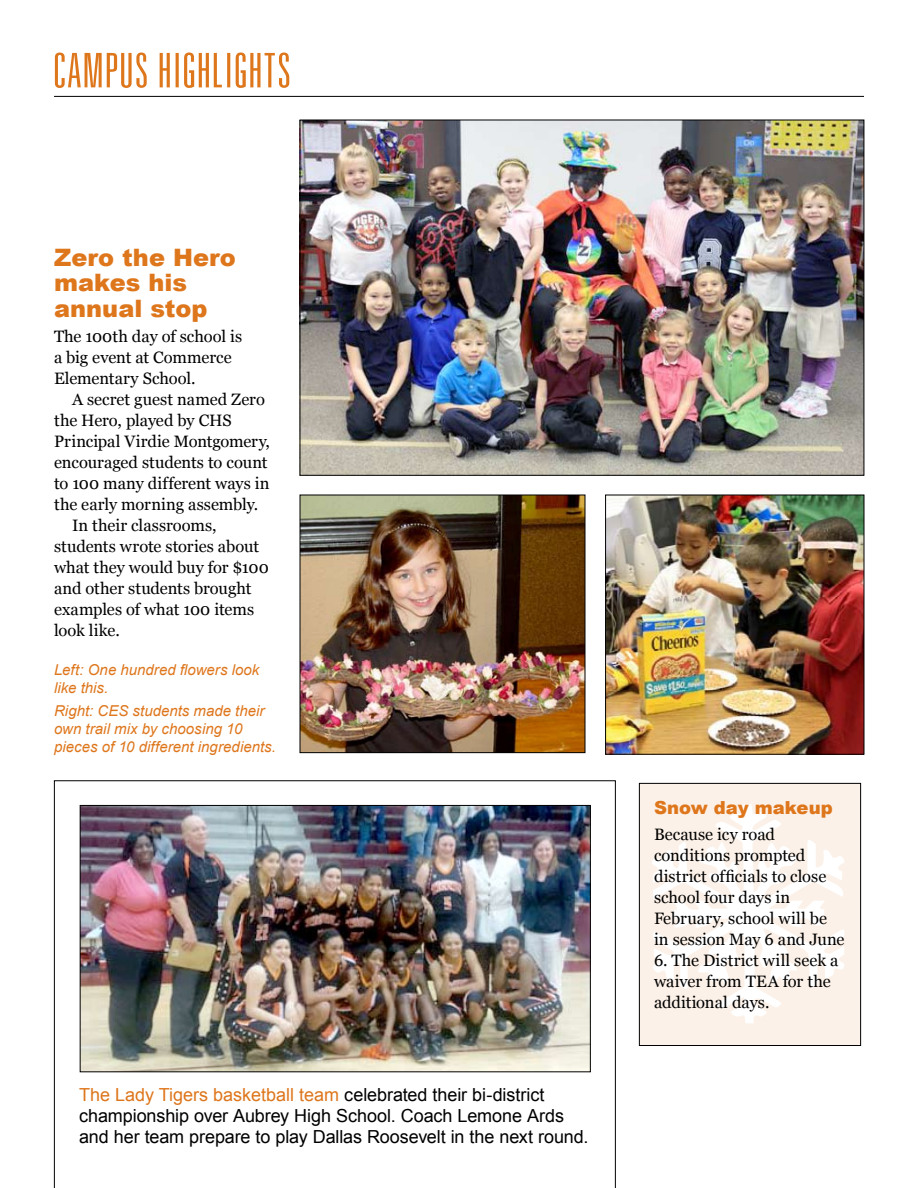
<style>
.page{position:relative;width:918px;height:1188px;background:#fff}
.page>*{position:absolute;margin:0;border:0;box-sizing:border-box;transform-origin:0 0}
.t1{font:900 24px/25.5px "Arial";color:#de761c}
.t2{font:18px/21px "Arial";letter-spacing:-.005em;color:#000}
.t3{font:900 18px "Arial";letter-spacing:.005em;color:#de761c}
.t4{font:16.5px/21px "Georgia";color:#000}
.t5{font:italic 15px/18px "Arial";color:#de761c}
.s1{color:#de761c}
</style>
<div class="page">
<hr style="left:54px;top:96px;width:810px;height:1px;background:#000">
<svg style="left:55px;top:52px;width:234px;height:36px"></svg>
<div style="left:639px;top:783px;width:222px;height:263px;background:#fcf1e8"></div>
<div style="left:639px;top:783px;width:222px;height:263px;border:1px solid #000"></div>
<img style="left:302px;top:122px;width:560px;height:352px">
<img style="left:607px;top:497px;width:255px;height:256px">
<div style="left:605px;top:495px;width:259px;height:260px;border:1px solid #000"></div>
<img style="left:302px;top:497px;width:281px;height:254px">
<div style="left:300px;top:495px;width:285px;height:258px;border:1px solid #000"></div>
<img style="left:54px;top:780px;width:562px;height:408px">
<svg style="left:652px;top:804px;width:192px;height:219px"></svg>
<h1 class="t1" style="left:54px;top:244px;width:183px">Zero the Hero makes his annual stop</h1>
<p class="t4" style="left:54px;top:326px;width:190px">The 100th day of school is a big event at Commerce<br>Elementary School.</p>
<p class="t4" style="left:72px;top:389px;width:195px">A secret guest named Zero</p>
<p class="t4" style="left:54px;top:410px;width:179px">the Hero, played by CHS</p>
<p class="t4" style="left:54px;top:431px;width:218px">Principal Virdie Montgomery,</p>
<p class="t4" style="left:54px;top:452px;width:215px">encouraged students to count</p>
<p class="t4" style="left:54px;top:473px;width:217px">to 100 many different ways in</p>
<p class="t4" style="left:54px;top:494px;width:206px">the early morning assembly.</p>
<p class="t4" style="left:72px;top:515px;width:146px">In their classrooms,</p>
<p class="t4" style="left:54px;top:536px;width:207px">students wrote stories about</p>
<p class="t4" style="left:54px;top:557px;width:216px">what they would buy for $100</p>
<p class="t4" style="left:54px;top:578px;width:199px">and other students brought</p>
<p class="t4" style="left:54px;top:599px;width:202px">examples of what 100 items</p>
<p class="t4" style="left:54px;top:620px;width:67px">look like.</p>
<p class="t5" style="left:54px;top:661px;width:207px">Left: One hundred flowers look like this.</p>
<p class="t5" style="left:54px;top:701px;width:223px">Right: CES students made their own trail mix by choosing 10 pieces of 10 different ingredients.</p>
<p class="t2" style="left:79px;top:1084px;width:511px"><span class="s1">The Lady Tigers basketball team</span> celebrated their bi-district championship over Aubrey High School. Coach Lemone Ards and her team prepare to play Dallas Roosevelt in the next round.</p>
<p class="t3" style="left:654px;top:798px;width:180px">Snow day makeup</p>
<p class="t4" style="left:654px;top:824px;width:192px">Because icy road conditions prompted district officials to close school four days in<br>February, school will be in session May 6 and June</p>
<p class="t4" style="left:654px;top:950px;width:186px">6. The District will seek a waiver from TEA for the additional days.</p>
</div>
